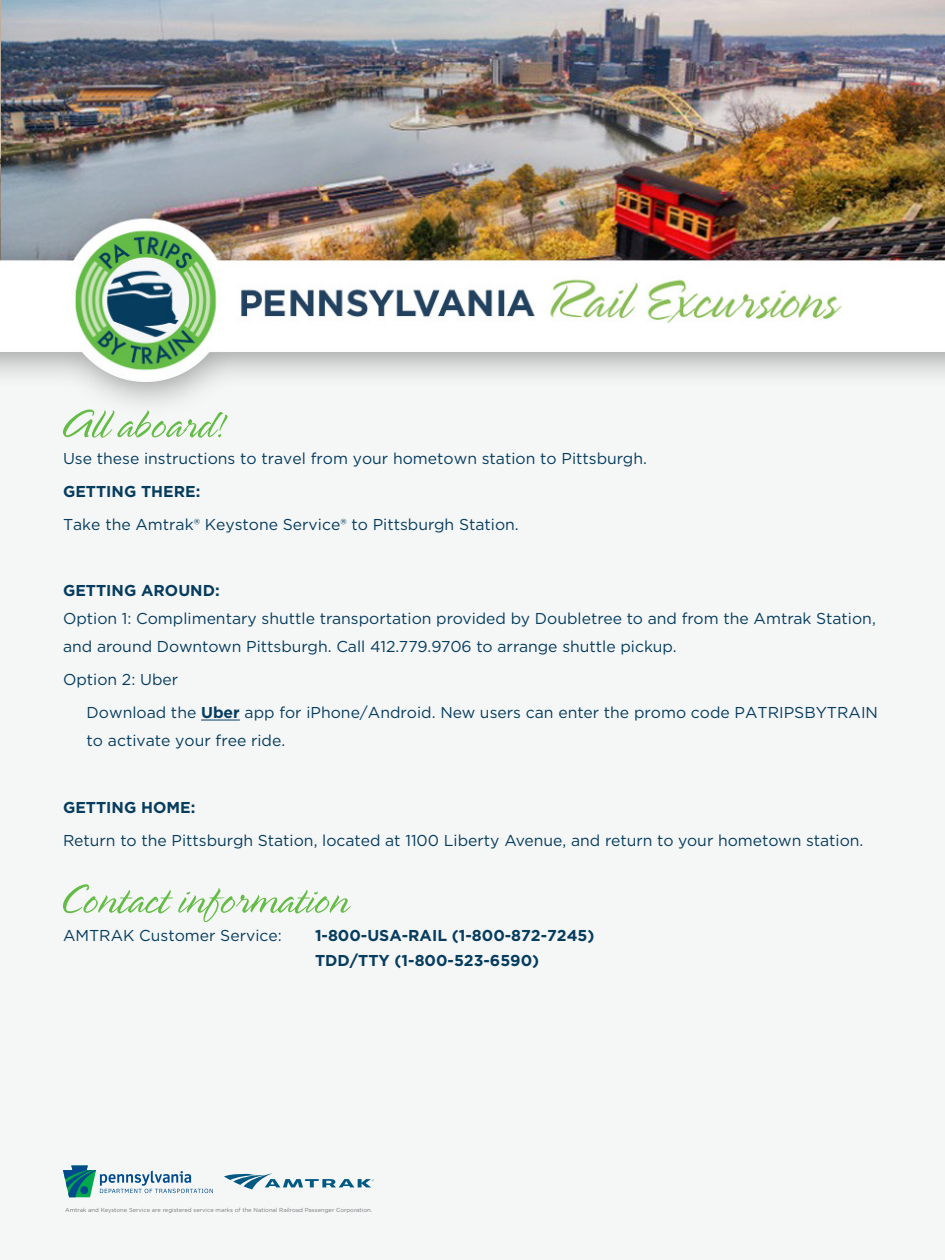
<style>
.page{position:relative;width:945px;height:1260px;background:#f5f7f7}
.page>*{position:absolute;margin:0;border:0;box-sizing:border-box;transform-origin:0 0}
.t1{font:15.75px/28px "Gotham";color:#063c5e}
.t2{font:700 15.75px/24.5px "Gotham";color:#063c5e}
.t3{font:5.77px "Gotham";color:#76787b}
.s1{font-weight:700}
</style>
<div class="page">
<img style="left:0;top:0;width:945px;height:410px">
<hr style="left:201px;top:720px;width:39px;height:1px;background:#063c5e">
<svg style="left:63px;top:410px;width:165px;height:28px"></svg>
<svg style="left:63px;top:884px;width:288px;height:38px"></svg>
<svg style="left:63px;top:1166px;width:150px;height:31px"></svg>
<svg style="left:224px;top:1173px;width:150px;height:16px"></svg>
<p class="t1" style="left:63px;top:444px;width:585px">Use these instructions to travel from your hometown station to Pittsburgh.</p>
<p class="t2" style="left:63px;top:479px;width:139px">GETTING THERE:</p>
<p class="t1" style="left:63px;top:510px;width:457px">Take the Amtrak® Keystone Service® to Pittsburgh Station.</p>
<p class="t1" style="left:63px;top:576px;width:814px"><span class="s1">GETTING AROUND:<br></span>Option 1: Complimentary shuttle transportation provided by Doubletree to and from the Amtrak Station, and around Downtown Pittsburgh. Call 412.779.9706 to arrange shuttle pickup.</p>
<p class="t1" style="left:63px;top:666px;width:117px">Option 2: Uber</p>
<p class="t1" style="left:87px;top:699px;width:793px">Download the <span class="s1">Uber</span> app for iPhone/Android. New users can enter the promo code PATRIPSBYTRAIN to activate your free ride.</p>
<p class="t2" style="left:63px;top:795px;width:134px">GETTING HOME:</p>
<p class="t1" style="left:63px;top:826px;width:802px">Return to the Pittsburgh Station, located at 1100 Liberty Avenue, and return to your hometown station.</p>
<p class="t1" style="left:63px;top:921px;width:220px">AMTRAK Customer Service:</p>
<p class="t2" style="left:315px;top:923px;width:281px">1-800-USA-RAIL (1-800-872-7245)<br>TDD/TTY (1-800-523-6590)</p>
<p class="t3" style="left:65px;top:1206px;width:309px">Amtrak and Keystone Service are registered service marks of the National Railroad Passenger Corporation.</p>
</div>
